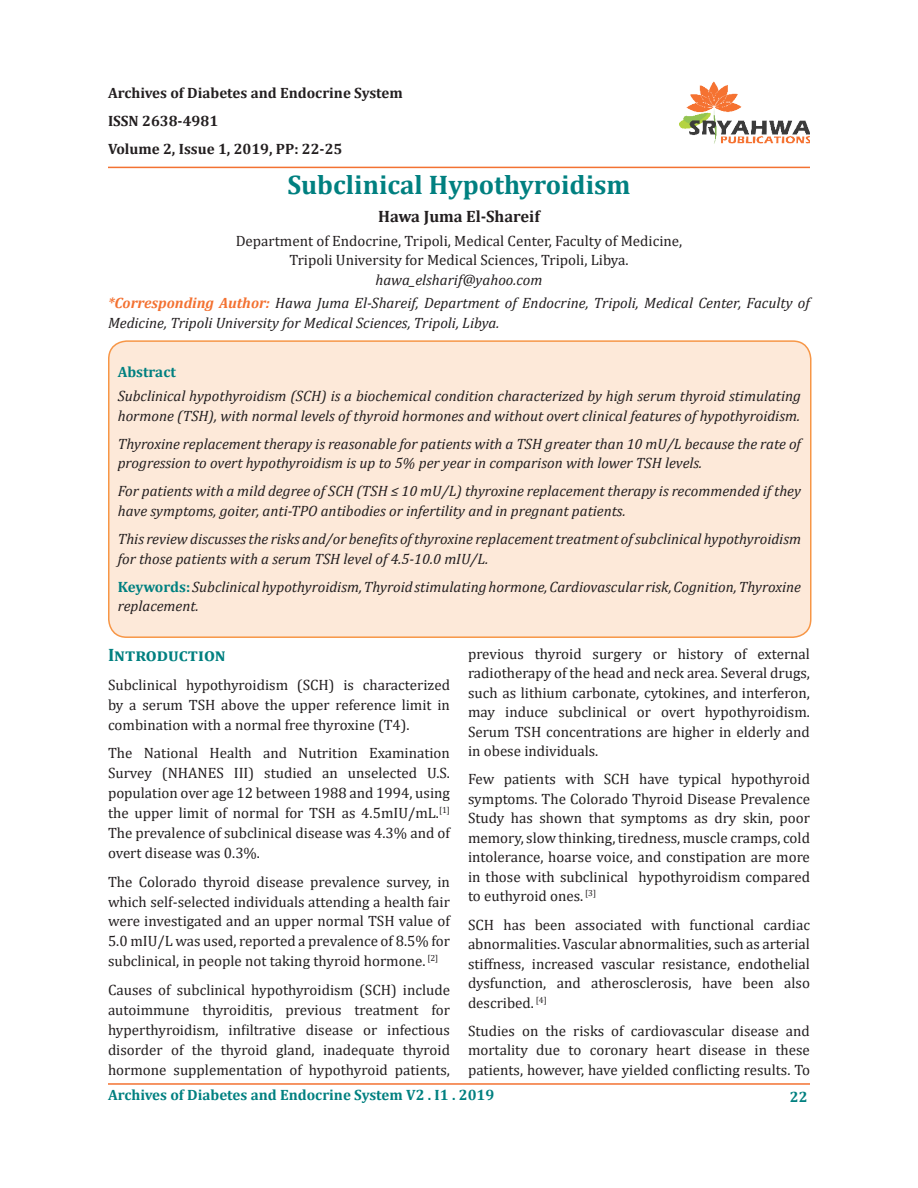
<style>
.page{position:relative;width:918px;height:1188px;background:#fff}
.page>*{position:absolute;margin:0;border:0;box-sizing:border-box;transform-origin:0 0}
.t1{font:700 27px "Cambria";color:#008080}
.t2{font:700 18px "Cambria";color:#008080}
.t3{font:700 16.5px "Cambria";color:#231f20}
.t4{font:15px/19.5px "Cambria";color:#231f20;text-align:justify}
.t5{font:italic 15px/19.5px "Cambria";color:#231f20}
.t6{font:700 15px "Cambria";color:#231f20}
.t7{font:700 15px "Cambria";color:#008080}
.s1{font-weight:700;color:#f37131}
.s2{font-weight:700;font-style:normal;color:#008080}
</style>
<div class="page">
<hr style="left:108px;top:1083px;width:702px;height:2px;background:#f37232">
<hr style="left:108px;top:167px;width:702px;height:1px;background:#f37232">
<img style="left:680px;top:81px;width:130px;height:62px">
<div style="left:109px;top:341px;width:702px;height:296px;background:#fde9d9;border-radius:18px"></div>
<div style="left:108px;top:340px;width:704px;height:298px;border:2px solid #f79646;border-radius:18px"></div>
<p class="t6" style="left:108px;top:82px;width:296px">Archives of Diabetes and Endocrine System</p>
<p class="t6" style="left:108px;top:110px;width:112px">ISSN 2638-4981</p>
<p class="t6" style="left:108px;top:138px;width:236px">Volume 2, Issue 1, 2019, PP: 22-25</p>
<p class="t1" style="left:287px;top:166px;width:345px">Subclinical Hypothyroidism</p>
<p class="t3" style="left:378px;top:204px;width:163px">Hawa Juma El‑Shareif</p>
<p class="t4" style="left:236px;top:231px;width:448px">Department of Endocrine, Tripoli, Medical Center, Faculty of Medicine,</p>
<p class="t4" style="left:289px;top:250px;width:341px">Tripoli University for Medical Sciences, Tripoli, Libya.</p>
<p class="t5" style="left:375px;top:269px;width:169px">hawa_elsharif@yahoo.com</p>
<p class="t5" style="left:108px;top:293px;width:703px"><span class="s1">*Corresponding Author:</span> Hawa Juma El‑Shareif, Department of Endocrine, Tripoli, Medical Center, Faculty of<br>Medicine, Tripoli University for Medical Sciences, Tripoli, Libya.</p>
<p class="t7" style="left:118px;top:362px;width:60px">Abstract</p>
<p class="t5" style="left:118px;top:386px;width:685px">Subclinical hypothyroidism (SCH) is a biochemical condition characterized by high serum thyroid stimulating hormone (TSH), with normal levels of thyroid hormones and without overt clinical features of hypothyroidism.</p>
<p class="t5" style="left:118px;top:433px;width:685px">Thyroxine replacement therapy is reasonable for patients with a TSH greater than 10 mU/L because the rate of progression to overt hypothyroidism is up to 5% per year in comparison with lower TSH levels.</p>
<p class="t5" style="left:118px;top:481px;width:685px">For patients with a mild degree of SCH (TSH ≤ 10 mU/L) thyroxine replacement therapy is recommended if they have symptoms, goiter, anti-TPO antibodies or infertility and in pregnant patients.</p>
<p class="t5" style="left:118px;top:529px;width:685px">This review discusses the risks and/or benefits of thyroxine replacement treatment of subclinical hypothyroidism for those patients with a serum TSH level of 4.5-10.0 mIU/L.</p>
<p class="t5" style="left:118px;top:576px;width:685px"><span class="s2">Keywords:</span> Subclinical hypothyroidism, Thyroid stimulating hormone, Cardiovascular risk, Cognition, Thyroxine replacement.</p>
<p class="t2" style="left:108px;top:642px;width:119px">Introduction</p>
<p class="t4" style="left:108px;top:675px;width:344px;line-height:20px">Subclinical hypothyroidism (SCH) is characterized by a serum TSH above the upper reference limit in combination with a normal free thyroxine (T4).</p>
<p class="t4" style="left:108px;top:743px;width:344px;line-height:20px">The National Health and Nutrition Examination Survey (NHANES III) studied an unselected U.S. population over age 12 between 1988 and 1994, using the upper limit of normal for TSH as 4.5mIU/mL.<sup>[1] </sup>The prevalence of subclinical disease was 4.3% and of overt disease was 0.3%.</p>
<p class="t4" style="left:108px;top:871px;width:344px;line-height:20px">The Colorado thyroid disease prevalence survey, in which self-selected individuals attending a health fair were investigated and an upper normal TSH value of 5.0 mIU/L was used, reported a prevalence of 8.5% for subclinical, in people not taking thyroid hormone. <sup>[2]</sup></p>
<p class="t4" style="left:108px;top:980px;width:344px;line-height:20px">Causes of subclinical hypothyroidism (SCH) include autoimmune thyroiditis, previous treatment for hyperthyroidism, infiltrative disease or infectious disorder of the thyroid gland, inadequate thyroid hormone supplementation of hypothyroid patients,</p>
<p class="t4" style="left:468px;top:644px;width:343px">previous thyroid surgery or history of external radiotherapy of the head and neck area. Several drugs, such as lithium carbonate, cytokines, and interferon, may induce subclinical or overt hypothyroidism.<br>Serum TSH concentrations are higher in elderly and in obese individuals.</p>
<p class="t4" style="left:468px;top:770px;width:344px">Few patients with SCH have typical hypothyroid symptoms. The Colorado Thyroid Disease Prevalence Study has shown that symptoms as dry skin, poor memory, slow thinking, tiredness, muscle cramps, cold intolerance, hoarse voice, and constipation are more in those with subclinical hypothyroidism compared to euthyroid ones. <sup>[3]</sup></p>
<p class="t4" style="left:468px;top:915px;width:343px">SCH has been associated with functional cardiac abnormalities. Vascular abnormalities, such as arterial stiffness, increased vascular resistance, endothelial dysfunction, and atherosclerosis, have been also described. <sup>[4]</sup></p>
<p class="t4" style="left:468px;top:1021px;width:343px">Studies on the risks of cardiovascular disease and mortality due to coronary heart disease in these patients, however, have yielded conflicting results. To</p>
<p class="t7" style="left:108px;top:1085px;width:388px">Archives of Diabetes and Endocrine System V2 . I1 . 2019</p>
<p class="t7" style="left:790px;top:1086px;width:19px">22</p>
</div>
